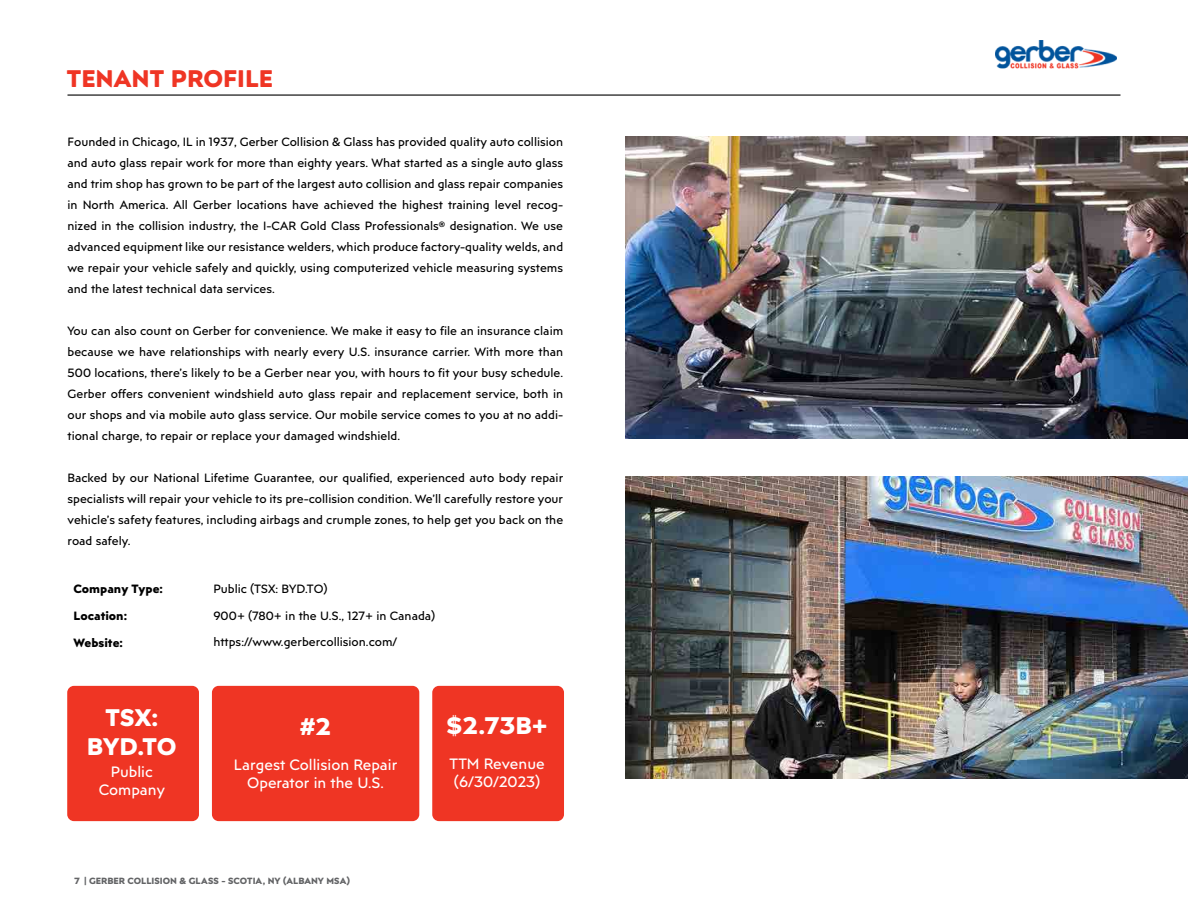
<style>
.page{position:relative;width:1188px;height:918px;background:#fff}
.page>*{position:absolute;margin:0;border:0;box-sizing:border-box;transform-origin:0 0}
.t1{font:700 24px/28.8px "Posterama Text";color:#fff;text-align:center}
.t2{font:700 24px "Posterama Text";color:#ef3524}
.t3{font:15px/18px "Posterama Text";color:#fff;text-align:center}
.t4{font:12px/21px "Posterama Text";color:#000;text-align:justify}
.t5{font:700 12px "Posterama Text";color:#000}
.t6{font:700 9px "Posterama Text";color:#636466}
</style>
<div class="page">
<hr style="left:68px;top:94px;width:1052px;height:2px;background:#000">
<img style="left:995px;top:40px;width:122px;height:29px">
<div style="left:432px;top:686px;width:132px;height:135px;background:#ef3524;border-radius:7px"></div>
<div style="left:212px;top:686px;width:207px;height:135px;background:#ef3524;border-radius:7px"></div>
<div style="left:67px;top:686px;width:132px;height:135px;background:#ef3524;border-radius:7px"></div>
<img style="left:625px;top:136px;width:563px;height:302px">
<img style="left:625px;top:476px;width:563px;height:303px">
<h1 class="t2" style="left:67px;top:62px;width:208px">TENANT PROFILE</h1>
<p class="t4" style="left:68px;top:131px;width:497px">Founded in Chicago, IL in 1937, Gerber Collision &amp; Glass has provided quality auto collision and auto glass repair work for more than eighty years. What started as a single auto glass and trim shop has grown to be part of the largest auto collision and glass repair companies in North America. All Gerber locations have achieved the highest training level recog&shy;nized in the collision industry, the I-CAR Gold Class Professionals® designation. We use advanced equipment like our resistance welders, which produce factory-quality welds, and we repair your vehicle safely and quickly, using computerized vehicle measuring systems and the latest technical data services.</p>
<p class="t4" style="left:68px;top:320px;width:497px">You can also count on Gerber for convenience. We make it easy to file an insurance claim because we have relationships with nearly every U.S. insurance carrier. With more than 500 locations, there’s likely to be a Gerber near you, with hours to fit your busy schedule.<br>Gerber offers convenient windshield auto glass repair and replacement service, both in our shops and via mobile auto glass service. Our mobile service comes to you at no addi&shy;tional charge, to repair or replace your damaged windshield.</p>
<p class="t4" style="left:68px;top:467px;width:497px">Backed by our National Lifetime Guarantee, our qualified, experienced auto body repair specialists will repair your vehicle to its pre-collision condition. We’ll carefully restore your vehicle’s safety features, including airbags and crumple zones, to help get you back on the road safely.</p>
<p class="t5" style="left:73px;top:581px;width:91px">Company Type:</p>
<p class="t4" style="left:213px;top:578px;width:116px">Public (TSX: BYD.TO)</p>
<p class="t5" style="left:73px;top:608px;width:55px">Location:</p>
<p class="t4" style="left:213px;top:605px;width:223px">900+ (780+ in the U.S., 127+ in Canada)</p>
<p class="t5" style="left:73px;top:635px;width:51px">Website:</p>
<p class="t4" style="left:213px;top:631px;width:185px">https://www.gerbercollision.com/</p>
<h1 class="t1" style="left:87px;top:702px;width:91px">TSX:<br>BYD.TO</h1>
<p class="t3" style="left:99px;top:762px;width:68px">Public<br>Company</p>
<h1 class="t1" style="left:300px;top:712px;width:33px">#2</h1>
<p class="t3" style="left:234px;top:756px;width:165px">Largest Collision Repair<br>Operator in the U.S.</p>
<h1 class="t1" style="left:447px;top:710px;width:102px">$2.73B+</h1>
<p class="t3" style="left:449px;top:754px;width:97px">TTM Revenue (6/30/2023)</p>
<p class="t6" style="left:74px;top:875px;width:277px">7 | GERBER COLLISION &amp; GLASS - SCOTIA, NY (ALBANY MSA)</p>
</div>
